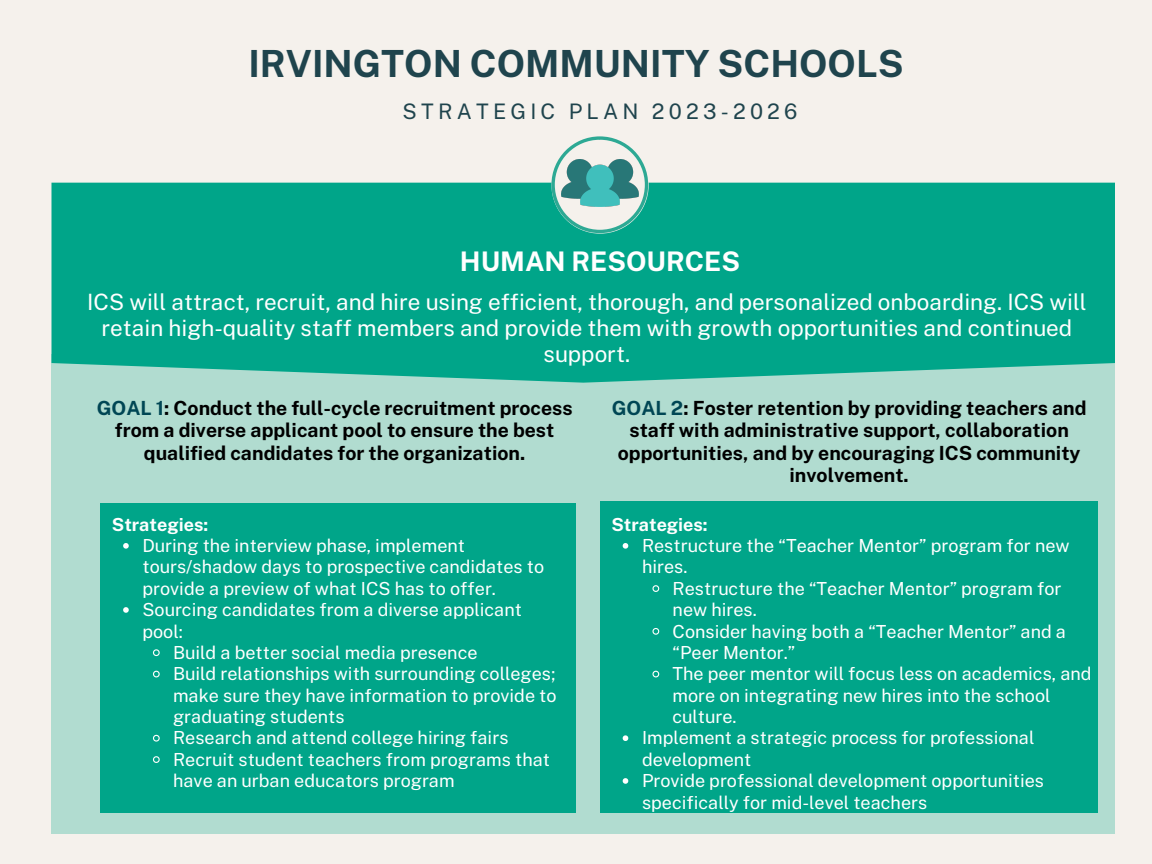
<style>
.page{position:relative;width:1152px;height:864px;background:#f5f1ec}
.page>*{position:absolute;margin:0;border:0;box-sizing:border-box;transform-origin:0 0}
.t1{font:700 37.35px "Public Sans";color:#1f444d}
.t2{font:700 27px "Public Sans";color:#fff}
.t3{font:22.5px "Public Sans";color:#fff}
.t4{font:21.3px "Public Sans";letter-spacing:.195em;color:#1f444d}
.t5{font:700 19.5px/22.5px "Public Sans";color:#000;text-align:center}
.t6{font:18px/21.3px "Public Sans";color:#fff}
.t7{font:700 18px "Public Sans";color:#fff}
.s1{color:#004654}
</style>
<div class="page">
<div style="left:51px;top:355px;width:1064px;height:479px;background:#b1dcd0"></div>
<div style="left:51px;top:183px;width:1064px;height:200px;background:#00a589"></div>
<svg style="left:551px;top:136px;width:97px;height:97px"></svg>
<img style="left:562px;top:159px;width:76px;height:47px">
<div style="left:100px;top:504px;width:476px;height:309px;background:#00a589"></div>
<svg style="left:123px;top:543px;width:6px;height:6px"></svg>
<svg style="left:123px;top:607px;width:6px;height:6px"></svg>
<svg style="left:153px;top:649px;width:7px;height:8px"></svg>
<svg style="left:153px;top:670px;width:7px;height:8px"></svg>
<svg style="left:153px;top:734px;width:7px;height:8px"></svg>
<svg style="left:152px;top:756px;width:8px;height:7px"></svg>
<div style="left:601px;top:501px;width:497px;height:312px;background:#00a589"></div>
<svg style="left:623px;top:543px;width:5px;height:6px"></svg>
<svg style="left:652px;top:585px;width:8px;height:7px"></svg>
<svg style="left:652px;top:628px;width:8px;height:7px"></svg>
<svg style="left:652px;top:670px;width:8px;height:8px"></svg>
<svg style="left:623px;top:735px;width:5px;height:6px"></svg>
<svg style="left:623px;top:778px;width:5px;height:6px"></svg>
<p class="t1" style="left:248px;top:42px;width:657px">IRVINGTON COMMUNITY SCHOOLS</p>
<p class="t4" style="left:403px;top:98px;width:396px">STRATEGIC PLAN 2023-2026</p>
<p class="t2" style="left:460px;top:245px;width:282px">HUMAN RESOURCES</p>
<p class="t3" style="left:87px;top:289px;width:1001px">ICS will attract, recruit, and hire using efficient, thorough, and personalized onboarding. ICS will</p>
<p class="t3" style="left:101px;top:315px;width:972px">retain high-quality staff members and provide them with growth opportunities and continued</p>
<p class="t3" style="left:544px;top:341px;width:88px">support.</p>
<p class="t5" style="left:97px;top:396px;width:477px"><span class="s1">GOAL 1</span>: Conduct the full-cycle recruitment process from a diverse applicant pool to ensure the best</p>
<p class="t5" style="left:144px;top:441px;width:383px">qualified candidates for the organization.</p>
<p class="t5" style="left:612px;top:396px;width:476px"><span class="s1">GOAL 2</span>: Foster retention by providing teachers and staff with administrative support, collaboration</p>
<p class="t5" style="left:618px;top:441px;width:464px">opportunities, and by encouraging ICS community involvement.</p>
<p class="t7" style="left:112px;top:514px;width:98px">Strategies:</p>
<p class="t6" style="left:142px;top:535px;width:403px">During the interview phase, implement tours/shadow days to prospective candidates to provide a preview of what ICS has to offer.</p>
<p class="t6" style="left:142px;top:599px;width:381px">Sourcing candidates from a diverse applicant pool:</p>
<p class="t6" style="left:173px;top:642px;width:306px">Build a better social media presence</p>
<p class="t6" style="left:173px;top:663px;width:385px;text-align:justify">Build relationships with surrounding colleges; make sure they have information to provide to graduating students</p>
<p class="t6" style="left:173px;top:727px;width:337px">Research and attend college hiring fairs</p>
<p class="t6" style="left:173px;top:749px;width:379px">Recruit student teachers from programs that have an urban educators program</p>
<p class="t7" style="left:611px;top:514px;width:98px">Strategies:</p>
<p class="t6" style="left:642px;top:535px;width:429px">Restructure the “Teacher Mentor” program for new hires.</p>
<p class="t6" style="left:673px;top:578px;width:390px">Restructure the “Teacher Mentor” program for new hires.</p>
<p class="t6" style="left:673px;top:620px;width:395px">Consider having both a “Teacher Mentor” and a “Peer Mentor.”</p>
<p class="t6" style="left:673px;top:663px;width:421px">The peer mentor will focus less on academics, and more on integrating new hires into the school culture.</p>
<p class="t6" style="left:642px;top:727px;width:394px">Implement a strategic process for professional development</p>
<p class="t6" style="left:642px;top:770px;width:404px">Provide professional development opportunities specifically for mid-level teachers</p>
</div>
